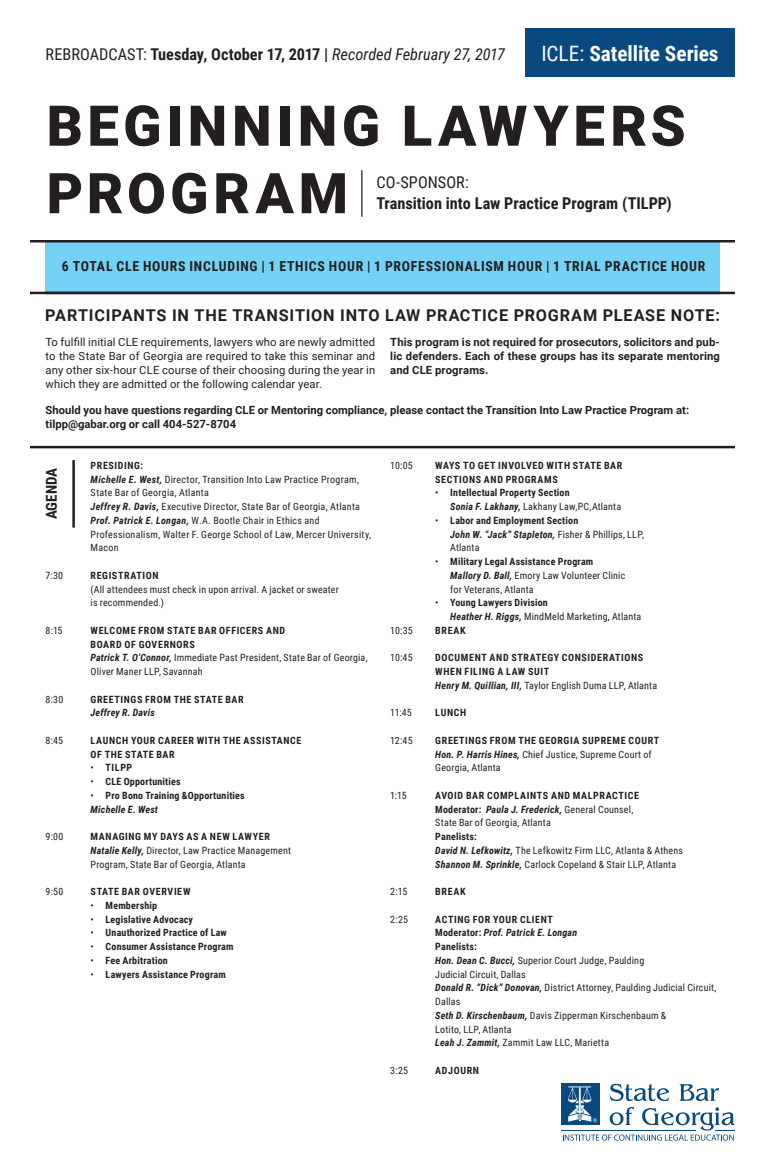
<style>
.page{position:relative;width:765px;height:1170px;background:#fff}
.page>*{position:absolute;margin:0;border:0;box-sizing:border-box;transform-origin:0 0}
.t1{font:900 56.25px/67.5px "Roboto";letter-spacing:.08em;color:#231f20}
.t2{font:700 21.25px "Roboto Condensed";letter-spacing:-.005em;color:#fff}
.t3{font:700 16.25px "Roboto Condensed";color:#231f20}
.t4{font:700 16.25px "Roboto";letter-spacing:.045em;color:#231f20}
.t5{font:16.25px "Roboto Condensed";letter-spacing:.005em;color:#231f20}
.t6{font:700 15px "Roboto Condensed";letter-spacing:.005em;color:#231f20}
.t7{font:700 13.75px "Roboto Condensed";letter-spacing:.055em;color:#231f20}
.t8{font:700 11.25px/13.8px "Roboto";color:#231f20;text-align:justify}
.t9{font:11.25px/13.8px "Roboto";letter-spacing:.01em;color:#231f20;text-align:justify}
.t10{font:10px/13.8px "Roboto Condensed";letter-spacing:.02em;color:#231f20}
.t11{font:700 10px/13.8px "Roboto Condensed";letter-spacing:.045em;color:#231f20}
.t12{font:700 10px/13.8px "Roboto Condensed";letter-spacing:.02em;color:#231f20}
.t13{font:700 10px "Roboto Condensed";letter-spacing:.015em;color:#231f20}
.t14{font:italic 700 10px "Roboto Condensed";letter-spacing:.015em;color:#231f20}
.t15{font:700 10px "Roboto Condensed";letter-spacing:.065em;color:#231f20}
.s1{font-weight:400}
.s2{font-weight:400;font-style:italic}
.s3{font-weight:700}
.s4{font-weight:700;font-style:italic}
.s5{font-style:italic}
</style>
<div class="page">
<hr style="left:72px;top:460px;width:3px;height:68px;background:#231f20">
<div style="left:45px;top:242px;width:675px;height:51px;background:#73d2f6"></div>
<div style="left:525px;top:29px;width:210px;height:48px;background:#0a4980"></div>
<div style="left:561px;top:1083px;width:39px;height:42px;background:#0a4980"></div>
<hr style="left:561px;top:1130px;width:135px;height:1px;background:#0a4980">
<svg style="left:563px;top:1084px;width:172px;height:57px"></svg>
<hr style="left:30px;top:292px;width:705px;height:2px;background:#231f20">
<hr style="left:30px;top:240px;width:705px;height:2px;background:#231f20">
<hr style="left:30px;top:446px;width:705px;height:2px;background:#231f20">
<hr style="left:361px;top:170px;width:1px;height:47px;background:#231f20">
<h3 class="t3" style="left:46px;top:43px;width:461px"><span class="s1">REBROADCAST:</span> Tuesday, October 17, 2017 | <span class="s2">Recorded February 27, 2017</span></h3>
<h2 class="t2" style="left:541px;top:38px;width:179px"><span class="s1">ICLE:</span> Satellite Series</h2>
<h1 class="t1" style="left:47px;top:90px;width:641px">BEGINNING LAWYERS<br>PROGRAM</h1>
<h3 class="t5" style="left:377px;top:170px;width:94px">CO-SPONSOR:</h3>
<h3 class="t3" style="left:377px;top:192px;width:297px">Transition into Law Practice Program (TILPP)</h3>
<h3 class="t7" style="left:62px;top:257px;width:645px">6 TOTAL CLE HOURS INCLUDING | 1 ETHICS HOUR | 1 PROFESSIONALISM HOUR | 1 TRIAL PRACTICE HOUR</h3>
<h3 class="t4" style="left:45px;top:304px;width:677px">PARTICIPANTS IN THE TRANSITION INTO LAW PRACTICE PROGRAM PLEASE NOTE:</h3>
<p class="t9" style="left:46px;top:335px;width:331px">To fulfill initial CLE requirements, lawyers who are newly admitted to the State Bar of Georgia are required to take this seminar and any other six-hour CLE course of their choosing during the year in which they are admitted or the following calendar year.</p>
<p class="t8" style="left:390px;top:335px;width:331px">This program is not required for prosecutors, solicitors and pub&shy;lic defenders. Each of these groups has its separate mentoring and CLE programs.</p>
<p class="t8" style="left:46px;top:403px;width:645px">Should you have questions regarding CLE or Mentoring compliance, please contact the Transition Into Law Practice Program at: tilpp@gabar.org or call 404-527-8704</p>
<h3 class="t6" style="left:41px;top:519px;width:53px;rotate:-90deg">AGENDA</h3>
<p class="t10" style="left:91px;top:458px;width:282px"><span class="s3">PRESIDING:<br></span><span class="s4">Michelle E. West,</span> Director, Transition Into Law Practice Program, State Bar of Georgia, Atlanta<br><span class="s4">Jeffrey R. Davis,</span> Executive Director, State Bar of Georgia, Atlanta <span class="s4">Prof. Patrick E. Longan,</span> W.A. Bootle Chair in Ethics and Professionalism, Walter F. George School of Law, Mercer University, Macon</p>
<p class="t10" style="left:46px;top:568px;width:19px">7:30</p>
<p class="t11" style="left:91px;top:568px;width:69px">REGISTRATION</p>
<p class="t10" style="left:91px;top:582px;width:250px">(All attendees must check in upon arrival. A jacket or sweater is recommended.)</p>
<p class="t10" style="left:46px;top:623px;width:18px">8:15</p>
<p class="t10" style="left:91px;top:623px;width:279px"><span class="s3">WELCOME FROM STATE BAR OFFICERS AND<br>BOARD OF GOVERNORS<br></span><span class="s4">Patrick T. O’Connor,</span> Immediate Past President, State Bar of Georgia, Oliver Maner LLP, Savannah</p>
<p class="t10" style="left:46px;top:692px;width:19px">8:30</p>
<p class="t11" style="left:91px;top:692px;width:155px">GREETINGS FROM THE STATE BAR</p>
<p class="t14" style="left:91px;top:706px;width:66px">Jeffrey R. Davis</p>
<p class="t10" style="left:46px;top:733px;width:19px">8:45</p>
<p class="t11" style="left:91px;top:733px;width:212px">LAUNCH YOUR CAREER WITH THE ASSISTANCE<br>OF THE STATE BAR</p>
<p class="t11" style="left:91px;top:761px;width:43px"><span class="s1">•</span> TILPP</p>
<p class="t12" style="left:91px;top:774px;width:92px"><span class="s1">•</span> CLE Opportunities</p>
<p class="t12" style="left:91px;top:788px;width:156px"><span class="s1">•</span> Pro Bono Training &amp;Opportunities<br><span class="s5">Michelle E. West</span></p>
<p class="t10" style="left:46px;top:829px;width:19px">9:00</p>
<p class="t10" style="left:91px;top:829px;width:202px"><span class="s3">MANAGING MY DAYS AS A NEW LAWYER<br></span><span class="s4">Natalie Kelly,</span> Director, Law Practice Management<br>Program, State Bar of Georgia, Atlanta</p>
<p class="t10" style="left:46px;top:884px;width:19px">9:50</p>
<p class="t11" style="left:91px;top:884px;width:101px">STATE BAR OVERVIEW</p>
<p class="t12" style="left:91px;top:898px;width:68px"><span class="s1">•</span> Membership</p>
<p class="t13" style="left:91px;top:912px;width:104px"><span class="s1">•</span> Legislative Advocacy</p>
<p class="t12" style="left:91px;top:926px;width:138px"><span class="s1">•</span> Unauthorized Practice of Law</p>
<p class="t12" style="left:91px;top:939px;width:145px"><span class="s1">•</span> Consumer Assistance Program</p>
<p class="t12" style="left:91px;top:953px;width:79px"><span class="s1">•</span> Fee Arbitration</p>
<p class="t12" style="left:91px;top:967px;width:137px"><span class="s1">•</span> Lawyers Assistance Program</p>
<p class="t10" style="left:390px;top:458px;width:24px">10:05</p>
<p class="t11" style="left:435px;top:458px;width:189px">WAYS TO GET INVOLVED WITH STATE BAR<br>SECTIONS AND PROGRAMS</p>
<p class="t12" style="left:450px;top:486px;width:172px;text-indent:-15px"><span class="s1">•</span> Intellectual Property Section<br><span class="s5">Sonia F. Lakhany,</span> <span class="s1">Lakhany Law,PC,Atlanta</span></p>
<p class="t10" style="left:450px;top:513px;width:195px;text-indent:-15px">• <span class="s3">Labor and Employment Section<br></span><span class="s4">John W. “Jack” Stapleton,</span> Fisher &amp; Phillips, LLP,<br>Atlanta</p>
<p class="t10" style="left:450px;top:554px;width:177px;text-indent:-15px">• <span class="s3">Military Legal Assistance Program<br></span><span class="s4">Mallory D. Ball,</span> Emory Law Volunteer Clinic for Veterans, Atlanta</p>
<p class="t10" style="left:450px;top:596px;width:193px;text-indent:-15px">• <span class="s3">Young Lawyers Division<br></span><span class="s4">Heather H. Riggs,</span> MindMeld Marketing, Atlanta</p>
<p class="t10" style="left:390px;top:623px;width:24px">10:35</p>
<p class="t11" style="left:435px;top:623px;width:32px">BREAK</p>
<p class="t10" style="left:390px;top:651px;width:24px">10:45</p>
<p class="t11" style="left:435px;top:651px;width:223px">DOCUMENT AND STRATEGY CONSIDERATIONS<br>WHEN FILING A LAW SUIT<br><span class="s5">Henry M. Quillian, III,</span> <span class="s1">Taylor English Duma LLP, Atlanta</span></p>
<p class="t10" style="left:390px;top:706px;width:23px">11:45</p>
<p class="t11" style="left:435px;top:706px;width:32px">LUNCH</p>
<p class="t10" style="left:390px;top:733px;width:24px">12:45</p>
<p class="t10" style="left:435px;top:733px;width:226px"><span class="s3">GREETINGS FROM THE GEORGIA SUPREME COURT<br></span><span class="s4">Hon. P. Harris Hines,</span> Chief Justice, Supreme Court of<br>Georgia, Atlanta</p>
<p class="t10" style="left:390px;top:788px;width:18px">1:15</p>
<p class="t11" style="left:435px;top:788px;width:205px">AVOID BAR COMPLAINTS AND MALPRACTICE<br>Moderator: <span class="s5">Paula J. Frederick,</span> <span class="s1">General Counsel,<br>State Bar of Georgia, Atlanta</span></p>
<p class="t10" style="left:435px;top:829px;width:249px"><span class="s3">Panelists:<br></span><span class="s4">David N. Lefkowitz,</span> The Lefkowitz Firm LLC, Atlanta &amp; Athens<br><span class="s4">Shannon M. Sprinkle,</span> Carlock Copeland &amp; Stair LLP, Atlanta</p>
<p class="t10" style="left:390px;top:884px;width:19px">2:15</p>
<p class="t11" style="left:435px;top:884px;width:32px">BREAK</p>
<p class="t10" style="left:390px;top:912px;width:19px">2:25</p>
<p class="t10" style="left:435px;top:912px;width:283px"><span class="s3">ACTING FOR YOUR CLIENT<br>Moderator:</span> <span class="s4">Prof. Patrick E. Longan<br></span><span class="s3">Panelists:<br></span><span class="s4">Hon. Dean C. Bucci,</span> Superior Court Judge, Paulding<br>Judicial Circuit, Dallas<br><span class="s4">Donald R. “Dick” Donovan,</span> District Attorney, Paulding Judicial Circuit, Dallas<br><span class="s4">Seth D. Kirschenbaum,</span> Davis Zipperman Kirschenbaum &amp;<br>Lotito, LLP, Atlanta<br><span class="s4">Leah J. Zammit,</span> Zammit Law LLC, Marietta</p>
<p class="t10" style="left:390px;top:1063px;width:19px">3:25</p>
<p class="t15" style="left:435px;top:1063px;width:45px">ADJOURN</p>
</div>
